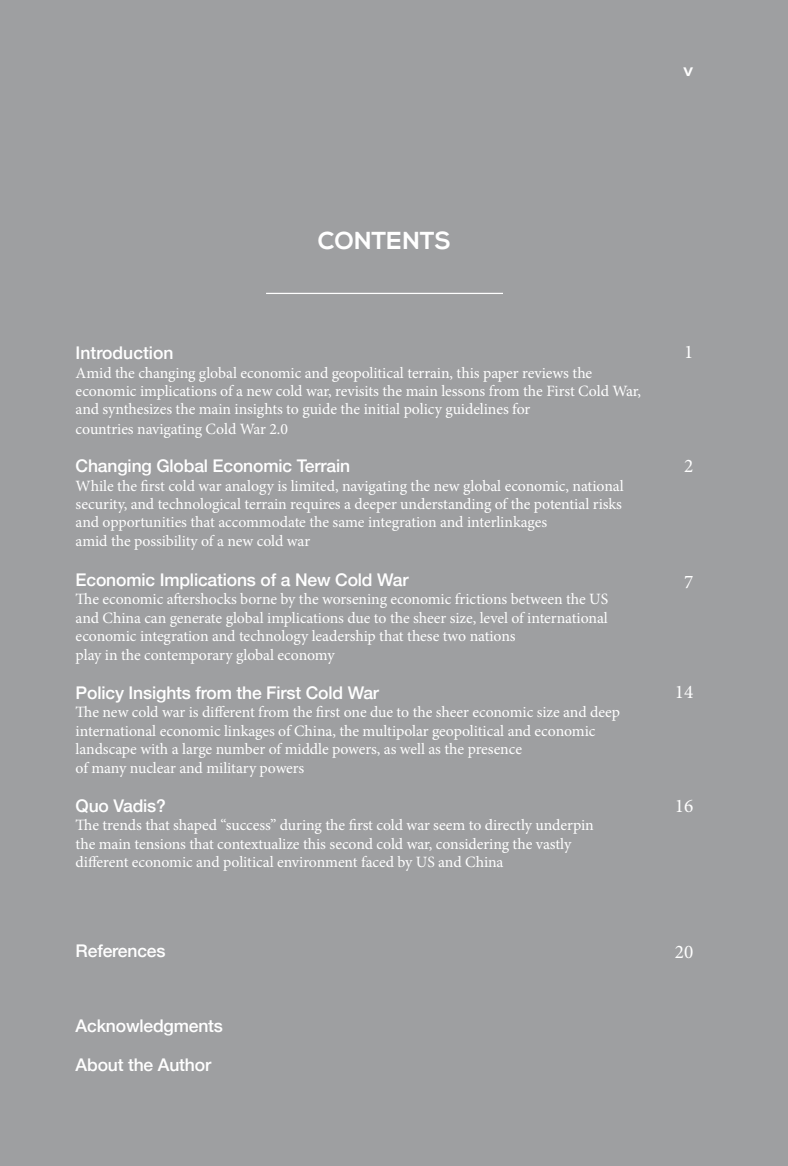
<style>
.page{position:relative;width:788px;height:1166px;background:#9e9fa1}
.page>*{position:absolute;margin:0;border:0;box-sizing:border-box;transform-origin:0 0}
.t1{font:700 24.5px "Nexa";color:#fff}
.t2{font:19.25px "Minion Pro";color:#fff}
.t3{font:500 17.5px "Helvetica Neue";letter-spacing:-.01em;color:#fff}
.t4{font:700 17.5px "Nexa";color:#fff}
.t5{font:15.75px/18.4px "Minion Pro";letter-spacing:-.005em;color:#fff}
</style>
<div class="page">
<hr style="left:266px;top:293px;width:237px;height:1px;background:#fff">
<p class="t4" style="left:683px;top:60px;width:11px">v</p>
<h1 class="t1" style="left:318px;top:226px;width:135px">CONTENTS</h1>
<p class="t3" style="left:76px;top:339px;width:99px">Introduction</p>
<p class="t5" style="left:76px;top:363px;width:567px">Amid the changing global economic and geopolitical terrain, this paper reviews the economic implications of a new cold war, revisits the main lessons from the First Cold War, and synthesizes the main insights to guide the initial policy guidelines for<br>countries navigating Cold War 2.0</p>
<p class="t3" style="left:76px;top:452px;width:276px">Changing Global Economic Terrain</p>
<p class="t5" style="left:76px;top:476px;width:549px">While the first cold war analogy is limited, navigating the new global economic, national security, and technological terrain requires a deeper understanding of the potential risks and opportunities that accommodate the same integration and interlinkages<br>amid the possibility of a new cold war</p>
<p class="t3" style="left:76px;top:565px;width:334px">Economic Implications of a New Cold War</p>
<p class="t5" style="left:76px;top:590px;width:534px">The economic aftershocks borne by the worsening economic frictions between the US and China can generate global implications due to the sheer size, level of international economic integration and technology leadership that these two nations<br>play in the contemporary global economy</p>
<p class="t3" style="left:76px;top:678px;width:305px">Policy Insights from the First Cold War</p>
<p class="t5" style="left:76px;top:703px;width:546px">The new cold war is different from the first one due to the sheer economic size and deep international economic linkages of China, the multipolar geopolitical and economic landscape with a large number of middle powers, as well as the presence<br>of many nuclear and military powers</p>
<p class="t3" style="left:76px;top:791px;width:92px">Quo Vadis?</p>
<p class="t5" style="left:76px;top:816px;width:519px">The trends that shaped “success” during the first cold war seem to directly underpin the main tensions that contextualize this second cold war, considering the vastly different economic and political environment faced by US and China</p>
<p class="t3" style="left:76px;top:936px;width:91px">References</p>
<p class="t3" style="left:76px;top:1011px;width:149px">Acknowledgments</p>
<p class="t3" style="left:76px;top:1051px;width:137px">About the Author</p>
<p class="t2" style="left:684px;top:339px;width:11px">1</p>
<p class="t2" style="left:684px;top:453px;width:11px">2</p>
<p class="t2" style="left:684px;top:569px;width:11px">7</p>
<p class="t2" style="left:675px;top:679px;width:20px">14</p>
<p class="t2" style="left:675px;top:793px;width:20px">16</p>
<p class="t2" style="left:675px;top:939px;width:20px">20</p>
</div>
